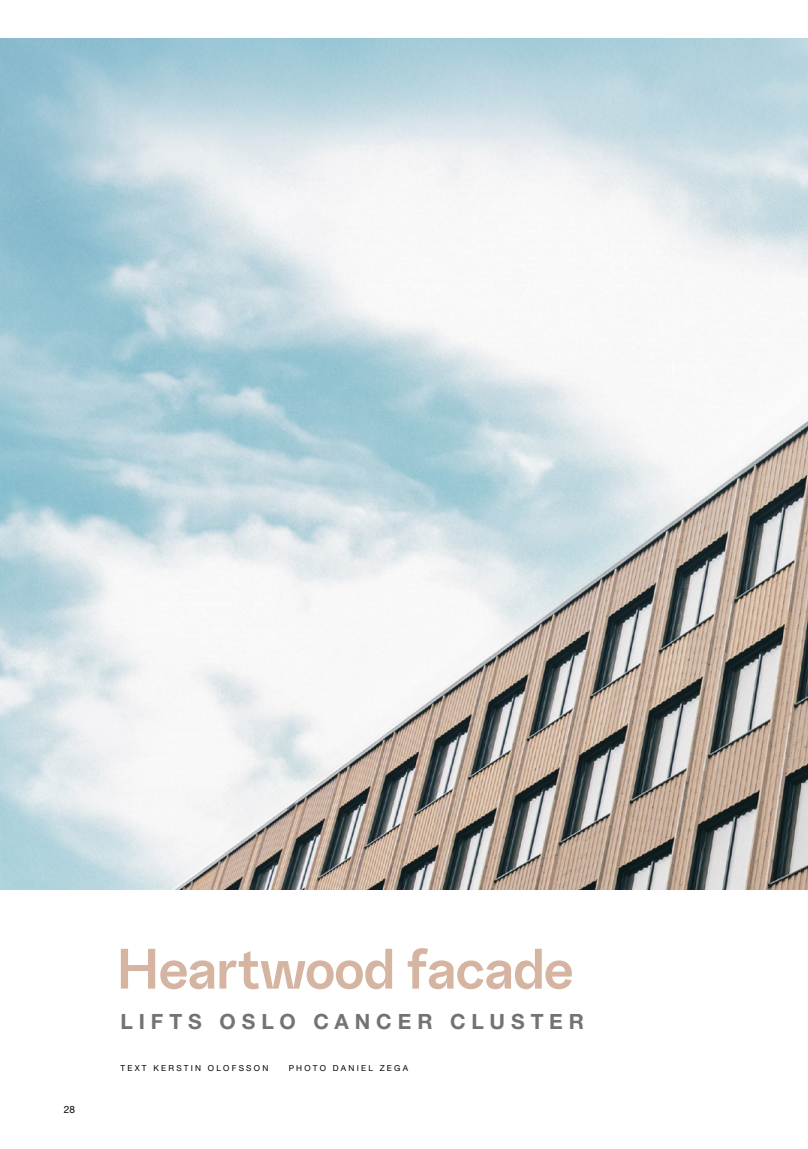
<style>
.page{position:relative;width:808px;height:1149px;background:#fff}
.page>*{position:absolute;margin:0;border:0;box-sizing:border-box;transform-origin:0 0}
.Rubrik_38_38_-_SCA_Sans_Bold{font:700 57px "SCA Sans";letter-spacing:-.02em;color:#d5b5a1}
.Underrubrik_-_14_16_5_-_Helvetica_Neue_L{font:700 21px "Helvetica Neue LT Pro";letter-spacing:.28em;color:#757270}
.t1{font:10.05px "Helvetica Neue LT Pro";color:#000}
.Byline{font:8.25px "Helvetica Neue LT Pro";letter-spacing:.27em;color:#000}
</style>
<div class="page">
<img style="left:0;top:38px;width:808px;height:851px">
<p class="t1" style="left:64px;top:1103px;width:13px">28</p>
<p class="Rubrik_38_38_-_SCA_Sans_Bold" style="left:117px;top:925px;width:458px">Heartwood facade</p>
<p class="Underrubrik_-_14_16_5_-_Helvetica_Neue_L" style="left:120px;top:1008px;width:465px">LIFTS OSLO CANCER CLUSTER</p>
<p class="Byline" style="left:120px;top:1062px;width:149px">TEXT KERSTIN OLOFSSON</p>
<p class="Byline" style="left:289px;top:1062px;width:121px">PHOTO DANIEL ZEGA</p>
</div>
